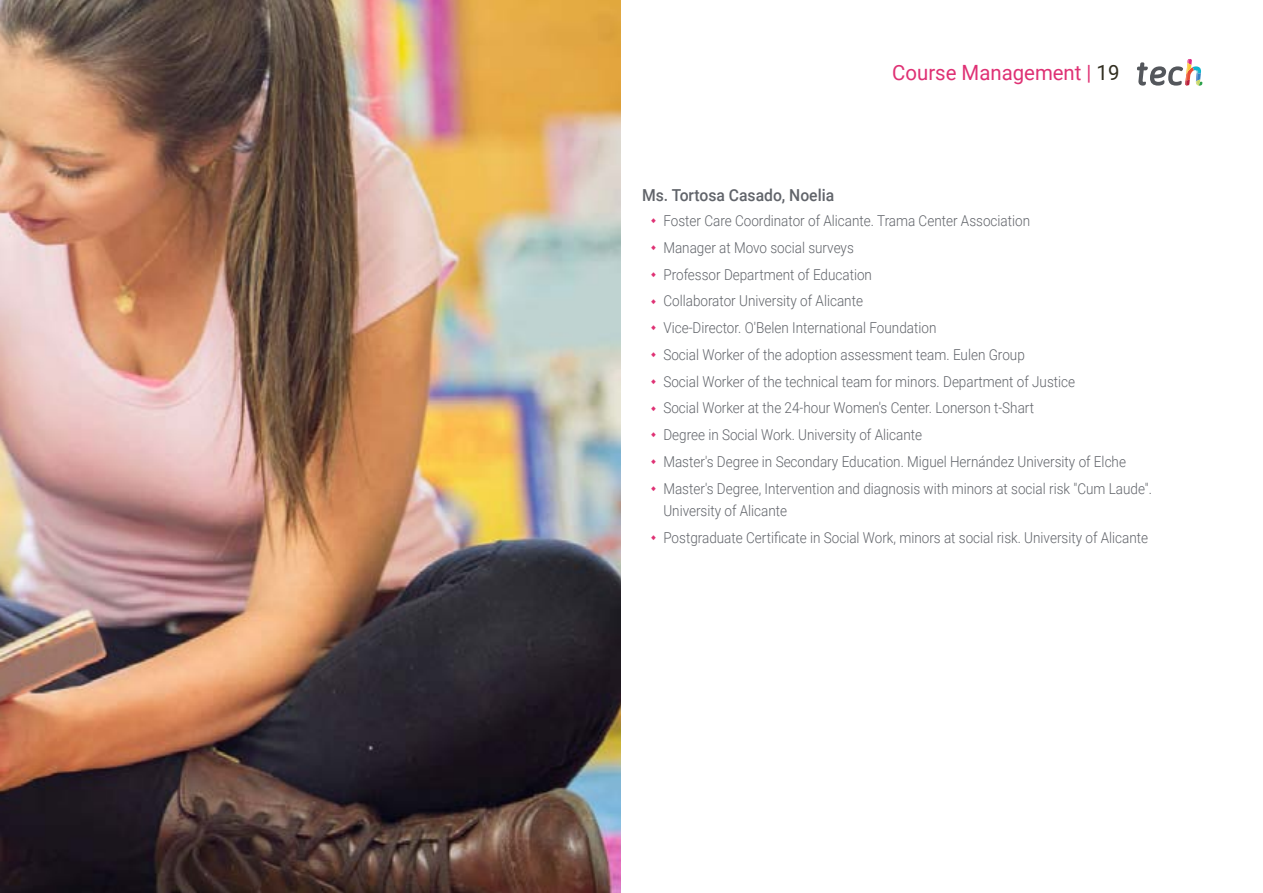
<style>
.page{position:relative;width:1263px;height:893px;background:#fff}
.page>*{position:absolute;margin:0;border:0;box-sizing:border-box;transform-origin:0 0}
.t1{font:21px "Roboto";color:#df3174}
.t2{font:500 16.5px "Roboto";color:#61646a;scale:.95 1}
.t3{font:300 15px/26.7px "Roboto";color:#61646a;scale:.9 1}
.s1{color:#312e20}
</style>
<div class="page">
<img style="left:0;top:0;width:620px;height:893px">
<svg style="left:1137px;top:59px;width:65px;height:27px"></svg>
<h1 class="t1" style="left:892px;top:57px;width:229px">Course Management | <span class="s1">19</span></h1>
<p class="t2" style="left:642px;top:184px;width:204px">Ms. Tortosa Casado, Noelia</p>
<p class="t3" style="left:663px;top:207px;width:544px">Foster Care Coordinator of Alicante. Trama Center Association<br>Manager at Movo social surveys<br>Professor Department of Education<br>Collaborator University of Alicante<br>Vice-Director. O'Belen International Foundation<br>Social Worker of the adoption assessment team. Eulen Group<br>Social Worker of the technical team for minors. Department of Justice<br>Social Worker at the 24-hour Women's Center. Lonerson t-Shart<br>Degree in Social Work. University of Alicante<br>Master's Degree in Secondary Education. Miguel Hernández University of Elche Master's Degree, Intervention and diagnosis with minors at social risk "Cum Laude".</p>
<p class="t3" style="left:663px;top:497px;width:540px">University of Alicante<br>Postgraduate Certificate in Social Work, minors at social risk. University of Alicante</p>
</div>
